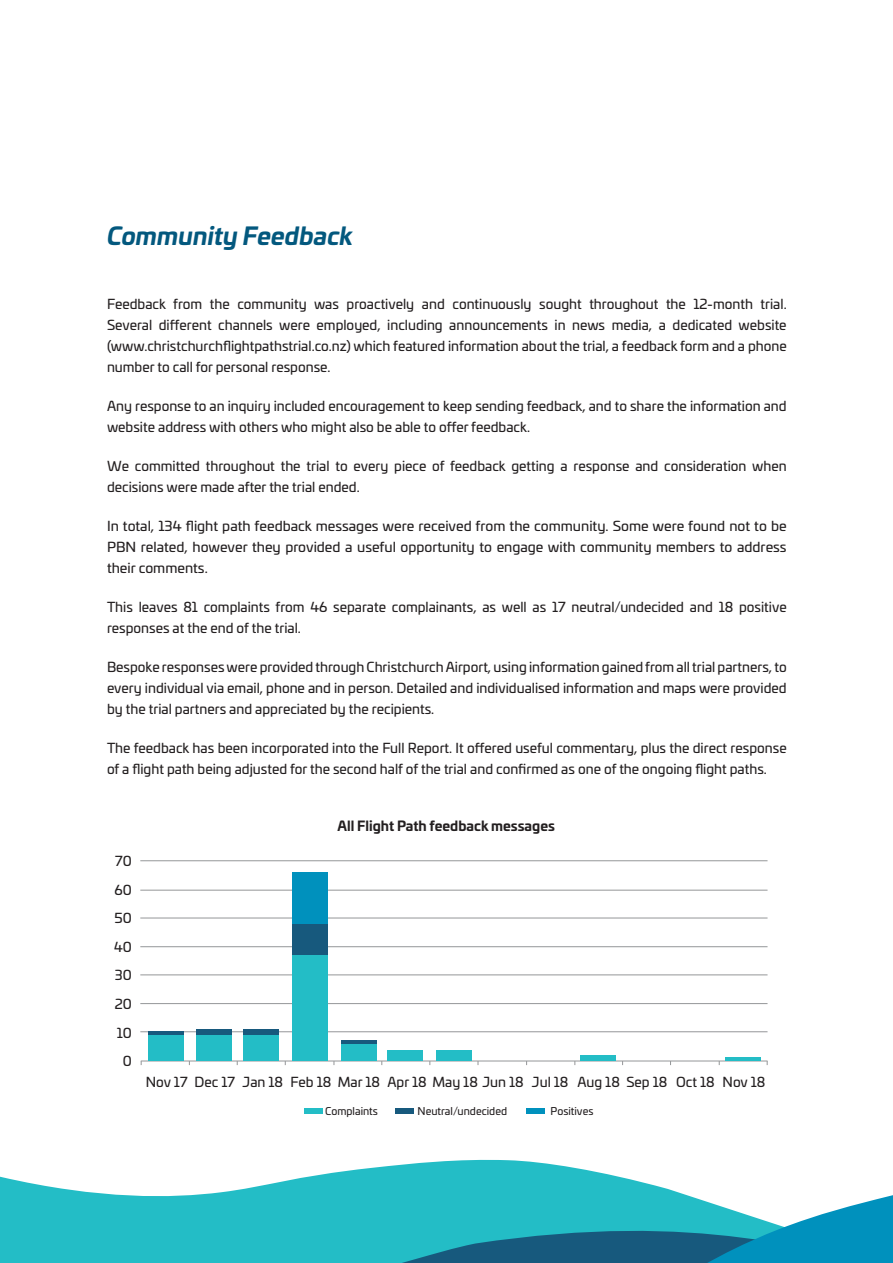
<style>
.page{position:relative;width:893px;height:1263px;background:#fff}
.page>*{position:absolute;margin:0;border:0;box-sizing:border-box;transform-origin:0 0}
.t1{font:italic 700 24px "Univia Pro";color:#03587e}
.t2{font:13.5px/21px "Univia Pro";color:#231f20}
.t3{font:700 13.5px "Univia Pro";color:#231f20}
.t4{font:10.5px "Univia Pro";color:#231f20}
</style>
<div class="page">
<svg style="left:0;top:1159px;width:638px;height:104px;fill:#23bdc6"></svg>
<svg style="left:638px;top:1181px;width:255px;height:82px"></svg>
<hr style="left:140px;top:860px;width:627px;height:1px;background:#949698">
<hr style="left:140px;top:890px;width:627px;height:1px;background:#949698">
<hr style="left:140px;top:918px;width:627px;height:1px;background:#949698">
<hr style="left:140px;top:946px;width:627px;height:1px;background:#949698">
<hr style="left:140px;top:974px;width:627px;height:1px;background:#949698">
<hr style="left:140px;top:1003px;width:627px;height:1px;background:#949698">
<hr style="left:140px;top:1031px;width:627px;height:1px;background:#949698">
<hr style="left:141px;top:1061px;width:626px;height:1px;background:#949698">
<div style="left:148px;top:1035px;width:35px;height:26px;background:#23bdc6"></div>
<hr style="left:148px;top:1032px;width:35px;height:3px;background:#17597d">
<div style="left:196px;top:1029px;width:36px;height:6px;background:#17597d"></div>
<div style="left:244px;top:1029px;width:35px;height:6px;background:#17597d"></div>
<hr style="left:341px;top:1040px;width:35px;height:4px;background:#17597d">
<div style="left:292px;top:924px;width:35px;height:31px;background:#17597d"></div>
<div style="left:292px;top:872px;width:35px;height:52px;background:#0091bd"></div>
<div style="left:196px;top:1035px;width:36px;height:26px;background:#23bdc6"></div>
<div style="left:244px;top:1035px;width:35px;height:26px;background:#23bdc6"></div>
<div style="left:341px;top:1044px;width:35px;height:17px;background:#23bdc6"></div>
<div style="left:388px;top:1050px;width:35px;height:11px;background:#23bdc6"></div>
<div style="left:436px;top:1050px;width:36px;height:11px;background:#23bdc6"></div>
<div style="left:580px;top:1055px;width:36px;height:6px;background:#23bdc6"></div>
<hr style="left:726px;top:1058px;width:35px;height:3px;background:#23bdc6">
<div style="left:292px;top:955px;width:35px;height:106px;background:#23bdc6"></div>
<div style="left:304px;top:1108px;width:18px;height:6px;background:#23bdc6"></div>
<div style="left:396px;top:1108px;width:18px;height:6px;background:#17597d"></div>
<div style="left:527px;top:1108px;width:18px;height:6px;background:#0091bd"></div>
<p class="t1" style="left:107px;top:217px;width:247px">Community Feedback</p>
<p class="t2" style="left:107px;top:293px;width:681px;text-align:justify">Feedback from the community was proactively and continuously sought throughout the 12-month trial.<br>Several different channels were employed, including announcements in news media, a dedicated website (www.christchurchflightpathstrial.co.nz) which featured information about the trial, a feedback form and a phone number to call for personal response.</p>
<p class="t2" style="left:107px;top:395px;width:681px">Any response to an inquiry included encouragement to keep sending feedback, and to share the information and website address with others who might also be able to offer feedback.</p>
<p class="t2" style="left:107px;top:455px;width:681px">We committed throughout the trial to every piece of feedback getting a response and consideration when decisions were made after the trial ended.</p>
<p class="t2" style="left:107px;top:515px;width:681px;text-align:justify">In total, 134 flight path feedback messages were received from the community. Some were found not to be PBN related, however they provided a useful opportunity to engage with community members to address their comments.</p>
<p class="t2" style="left:107px;top:596px;width:681px">This leaves 81 complaints from 46 separate complainants, as well as 17 neutral/undecided and 18 positive responses at the end of the trial.</p>
<p class="t2" style="left:107px;top:656px;width:681px;text-align:justify">Bespoke responses were provided through Christchurch Airport, using information gained from all trial partners, to every individual via email, phone and in person. Detailed and individualised information and maps were provided by the trial partners and appreciated by the recipients.</p>
<p class="t2" style="left:107px;top:737px;width:681px">The feedback has been incorporated into the Full Report. It offered useful commentary, plus the direct response of a flight path being adjusted for the second half of the trial and confirmed as one of the ongoing flight paths.</p>
<p class="t2" style="left:115px;top:850px;width:18px">70</p>
<p class="t2" style="left:115px;top:878px;width:19px">60</p>
<p class="t2" style="left:115px;top:907px;width:19px">50</p>
<p class="t2" style="left:114px;top:935px;width:19px">40</p>
<p class="t2" style="left:115px;top:964px;width:18px">30</p>
<p class="t2" style="left:115px;top:993px;width:19px">20</p>
<p class="t2" style="left:117px;top:1021px;width:17px">10</p>
<p class="t2" style="left:123px;top:1050px;width:11px">0</p>
<p class="t3" style="left:338px;top:815px;width:219px">All Flight Path feedback messages</p>
<p class="t2" style="left:146px;top:1071px;width:43px">Nov 17</p>
<p class="t2" style="left:195px;top:1071px;width:42px">Dec 17</p>
<p class="t2" style="left:243px;top:1071px;width:42px">Jan 18</p>
<p class="t2" style="left:290px;top:1071px;width:42px">Feb 18</p>
<p class="t2" style="left:338px;top:1071px;width:44px">Mar 18</p>
<p class="t2" style="left:387px;top:1071px;width:138px">Apr 18 May 18 Jun 18</p>
<p class="t2" style="left:532px;top:1071px;width:38px">Jul 18</p>
<p class="t2" style="left:577px;top:1071px;width:44px">Aug 18</p>
<p class="t2" style="left:626px;top:1071px;width:42px">Sep 18</p>
<p class="t2" style="left:676px;top:1071px;width:40px">Oct 18</p>
<p class="t2" style="left:723px;top:1071px;width:44px">Nov 18</p>
<p class="t4" style="left:325px;top:1103px;width:54px">Complaints</p>
<p class="t4" style="left:418px;top:1103px;width:91px">Neutral/undecided</p>
<p class="t4" style="left:551px;top:1103px;width:44px">Positives</p>
</div>
